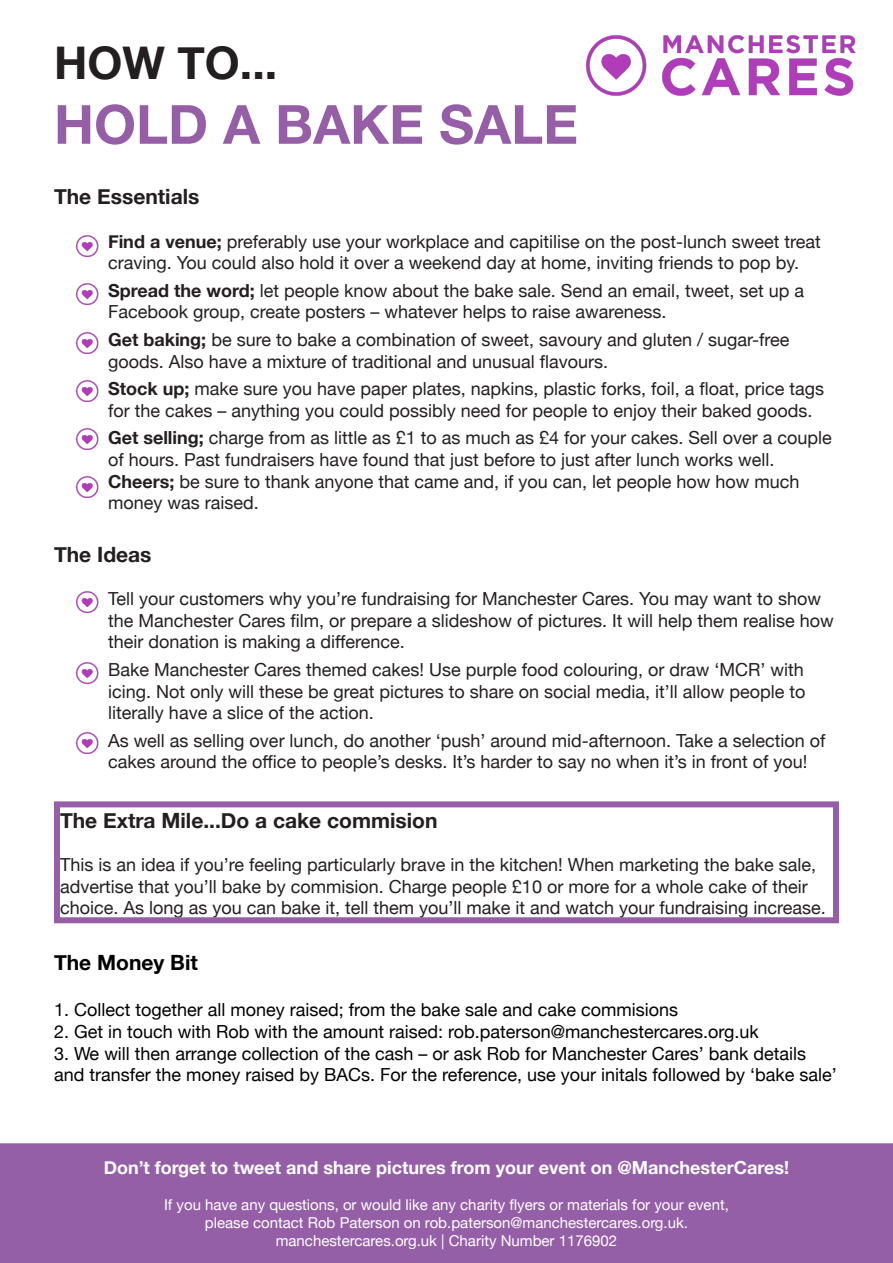
<style>
.page{position:relative;width:893px;height:1263px;background:#fff}
.page>*{position:absolute;margin:0;border:0;box-sizing:border-box;transform-origin:0 0}
.t1{font:700 54px "Helvetica Neue";color:#955ea7}
.t2{font:700 45px "Helvetica Neue";color:#231f20}
.t3{font:700 21px "Helvetica Neue";color:#231f20}
.t4{font:700 21px "Helvetica Neue";color:#000001}
.t5{font:18px/21.6px "Helvetica Neue";color:#231f20}
.t6{font:18px/21.6px "Helvetica Neue";color:#000001}
.t7{font:700 18px "Helvetica Neue";color:#fff}
.t8{font:15px "Helvetica Neue";color:#fff}
.s1{font-weight:700}
</style>
<div class="page">
<div style="left:0;top:1143px;width:893px;height:120px;background:#955fa7"></div>
<div style="left:54px;top:801px;width:785px;height:122px;border:6px solid #955ea7"></div>
<div style="left:54px;top:1157px;width:785px;height:95px;background:#955fa7"></div>
<img style="left:587px;top:35px;width:269px;height:60px">
<img style="left:77px;top:235px;width:22px;height:22px">
<img style="left:77px;top:284px;width:22px;height:21px">
<img style="left:77px;top:333px;width:22px;height:21px">
<img style="left:77px;top:381px;width:22px;height:21px">
<img style="left:77px;top:428px;width:22px;height:22px">
<img style="left:77px;top:476px;width:22px;height:22px">
<img style="left:77px;top:592px;width:22px;height:21px">
<img style="left:77px;top:663px;width:22px;height:21px">
<img style="left:77px;top:733px;width:22px;height:21px">
<p class="t2" style="left:54px;top:28px;width:225px">HOW TO...</p>
<p class="t1" style="left:54px;top:82px;width:526px">HOLD A BAKE SALE</p>
<p class="t3" style="left:54px;top:180px;width:147px">The Essentials</p>
<p class="t5" style="left:108px;top:231px;width:714px"><span class="s1">Find a venue;</span> preferably use your workplace and capitilise on the post-lunch sweet treat</p>
<p class="t5" style="left:108px;top:253px;width:693px">craving. You could also hold it over a weekend day at home, inviting friends to pop by.</p>
<p class="t5" style="left:108px;top:281px;width:698px"><span class="s1">Spread the word;</span> let people know about the bake sale. Send an email, tweet, set up a<br>Facebook group, create posters – whatever helps to raise awareness.</p>
<p class="t5" style="left:108px;top:330px;width:683px"><span class="s1">Get baking;</span> be sure to bake a combination of sweet, savoury and gluten / sugar-free goods. Also have a mixture of traditional and unusual flavours.</p>
<p class="t5" style="left:108px;top:379px;width:718px"><span class="s1">Stock up;</span> make sure you have paper plates, napkins, plastic forks, foil, a float, price tags for the cakes – anything you could possibly need for people to enjoy their baked goods.</p>
<p class="t5" style="left:108px;top:428px;width:725px"><span class="s1">Get selling;</span> charge from as little as £1 to as much as £4 for your cakes. Sell over a couple of hours. Past fundraisers have found that just before to just after lunch works well.</p>
<p class="t5" style="left:108px;top:471px;width:693px"><span class="s1">Cheers;</span> be sure to thank anyone that came and, if you can, let people how how much money was raised.</p>
<p class="t3" style="left:54px;top:538px;width:99px">The Ideas</p>
<p class="t5" style="left:108px;top:589px;width:727px">Tell your customers why you’re fundraising for Manchester Cares. You may want to show the Manchester Cares film, or prepare a slideshow of pictures. It will help them realise how their donation is making a difference.</p>
<p class="t5" style="left:108px;top:660px;width:699px">Bake Manchester Cares themed cakes! Use purple food colouring, or draw ‘MCR’ with icing. Not only will these be great pictures to share on social media, it’ll allow people to</p>
<p class="t5" style="left:108px;top:703px;width:267px">literally have a slice of the action.</p>
<p class="t5" style="left:108px;top:730px;width:719px">As well as selling over lunch, do another ‘push’ around mid-afternoon. Take a selection of cakes around the office to people’s desks. It’s harder to say no when it’s in front of you!</p>
<p class="t3" style="left:60px;top:804px;width:379px">The Extra Mile...Do a cake commision</p>
<p class="t5" style="left:60px;top:855px;width:767px">This is an idea if you’re feeling particularly brave in the kitchen! When marketing the bake sale, advertise that you’ll bake by commision. Charge people £10 or more for a whole cake of their choice. As long as you can bake it, tell them you’ll make it and watch your fundraising increase.</p>
<p class="t4" style="left:54px;top:945px;width:145px">The Money Bit</p>
<p class="t6" style="left:54px;top:1000px;width:626px">1. Collect together all money raised; from the bake sale and cake commisions</p>
<p class="t6" style="left:54px;top:1022px;width:706px">2. Get in touch with Rob with the amount raised: rob.paterson@manchestercares.org.uk</p>
<p class="t6" style="left:54px;top:1043px;width:784px">3. We will then arrange collection of the cash – or ask Rob for Manchester Cares’ bank details and transfer the money raised by BACs. For the reference, use your initals followed by ‘bake sale’</p>
<p class="t7" style="left:104px;top:1154px;width:687px">Don’t forget to tweet and share pictures from your event on @ManchesterCares!</p>
<p class="t8" style="left:164px;top:1194px;width:566px">If you have any questions, or would like any charity flyers or materials for your event,</p>
<p class="t8" style="left:205px;top:1212px;width:485px">please contact Rob Paterson on rob.paterson@manchestercares.org.uk.</p>
<p class="t8" style="left:276px;top:1230px;width:343px">manchestercares.org.uk | Charity Number 1176902</p>
</div>
